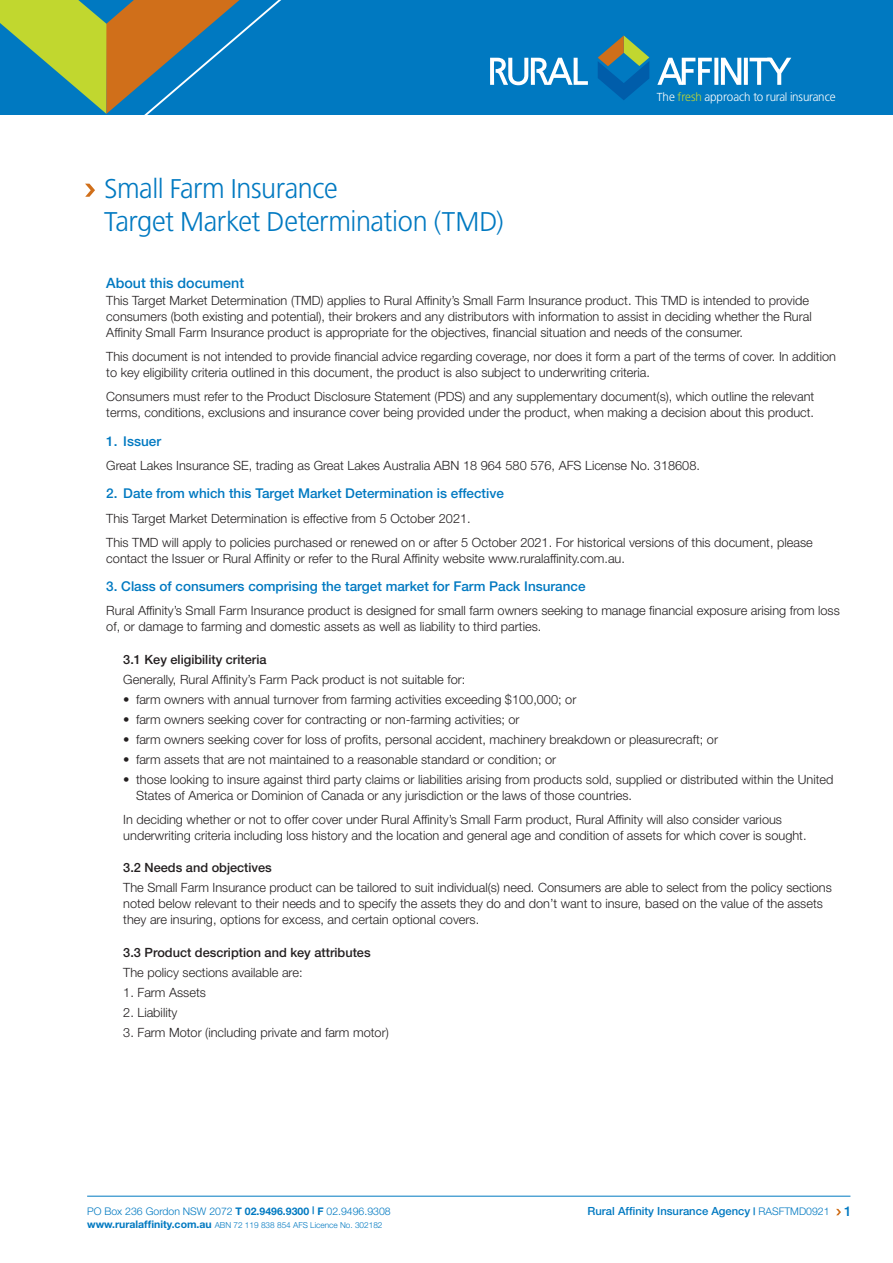
<style>
.page{position:relative;width:893px;height:1263px;background:#fff}
.page>*{position:absolute;margin:0;border:0;box-sizing:border-box;transform-origin:0 0}
.t1{font:27px/32.4px "Bastardus Sans";letter-spacing:-.015em;color:#0079c1}
.t2{font:500 14.25px "Helvetica Neue";color:#0079c1}
.t3{font:500 13.5px "Helvetica Neue";color:#0079c1}
.t4{font:300 12.75px/15.8px "Helvetica Neue";color:#231f20}
.t5{font:500 12.75px "Helvetica Neue";color:#231f20}
.t6{font:11.55px "Bastardus Sans";color:#fff}
.t7{font:500 11.25px "Helvetica Neue";color:#0079c1}
.t8{font:300 10.5px "Helvetica Neue";color:#0079c1}
.t9{font:300 8.25px "Helvetica Neue";color:#0079c1}
.s1{color:#c1d72f}
.s2{font-weight:700}
.s3{font-weight:700;font-size:10.5px}
.s4{font-weight:300;font-size:10.5px}
.s5{font-size:13.5px}
</style>
<div class="page">
<hr style="left:87px;top:1196px;width:763px;height:1px;background:#0079c1">
<svg style="left:836px;top:1209px;width:5px;height:6px"></svg>
<div style="left:0;top:0;width:893px;height:115px;background:#0079c1"></div>
<svg style="left:490px;top:58px;width:98px;height:27px"></svg>
<svg style="left:657px;top:58px;width:134px;height:27px"></svg>
<svg style="left:598px;top:35px;width:51px;height:65px"></svg>
<svg style="left:85px;top:184px;width:10px;height:13px"></svg>
<svg style="left:0;top:0;width:281px;height:115px"></svg>
<h1 class="t1" style="left:104px;top:173px;width:401px">Small Farm Insurance<br>Target Market Determination (TMD)</h1>
<p class="t6" style="left:657px;top:90px;width:180px">The <span class="s1">fresh</span> approach to rural insurance</p>
<p class="t2" style="left:106px;top:274px;width:139px">About this document</p>
<p class="t4" style="left:106px;top:293px;width:707px">This Target Market Determination (TMD) applies to Rural Affinity’s Small Farm Insurance product. This TMD is intended to provide consumers (both existing and potential), their brokers and any distributors with information to assist in deciding whether the Rural<br>Affinity Small Farm Insurance product is appropriate for the objectives, financial situation and needs of the consumer.</p>
<p class="t4" style="left:106px;top:349px;width:731px">This document is not intended to provide financial advice regarding coverage, nor does it form a part of the terms of cover. In addition to key eligibility criteria outlined in this document, the product is also subject to underwriting criteria.</p>
<p class="t4" style="left:106px;top:389px;width:710px">Consumers must refer to the Product Disclosure Statement (PDS) and any supplementary document(s), which outline the relevant terms, conditions, exclusions and insurance cover being provided under the product, when making a decision about this product.</p>
<p class="t3" style="left:106px;top:433px;width:56px">1. Issuer</p>
<p class="t4" style="left:106px;top:457px;width:595px">Great Lakes Insurance SE, trading as Great Lakes Australia ABN 18 964 580 576, AFS License No. 318608.</p>
<p class="t3" style="left:106px;top:485px;width:399px">2. Date from which this Target Market Determination is effective</p>
<p class="t4" style="left:106px;top:506px;width:708px;line-height:24.3px">This Target Market Determination is effective from 5 October 2021.<br>This TMD will apply to policies purchased or renewed on or after 5 October 2021. For historical versions of this document, please</p>
<p class="t4" style="left:106px;top:550px;width:520px">contact the Issuer or Rural Affinity or refer to the Rural Affinity website www.ruralaffinity.com.au.</p>
<p class="t3" style="left:106px;top:578px;width:481px">3. Class of consumers comprising the target market for Farm Pack Insurance</p>
<p class="t4" style="left:106px;top:603px;width:735px">Rural Affinity’s Small Farm Insurance product is designed for small farm owners seeking to manage financial exposure arising from loss of, or damage to farming and domestic assets as well as liability to third parties.</p>
<p class="t5" style="left:123px;top:652px;width:145px">3.1 Key eligibility criteria</p>
<p class="t4" style="left:123px;top:671px;width:343px">Generally, Rural Affinity’s Farm Pack product is not suitable for:</p>
<p class="t4" style="left:123px;top:691px;width:454px">• farm owners with annual turnover from farming activities exceeding $100,000; or</p>
<p class="t4" style="left:123px;top:711px;width:398px">• farm owners seeking cover for contracting or non-farming activities; or</p>
<p class="t4" style="left:123px;top:731px;width:596px">• farm owners seeking cover for loss of profits, personal accident, machinery breakdown or pleasurecraft; or</p>
<p class="t4" style="left:123px;top:751px;width:434px">• farm assets that are not maintained to a reasonable standard or condition; or</p>
<p class="t4" style="left:136px;top:771px;width:699px;text-indent:-13px">• those looking to insure against third party claims or liabilities arising from products sold, supplied or distributed within the United<br>States of America or Dominion of Canada or any jurisdiction or the laws of those countries.</p>
<p class="t4" style="left:123px;top:811px;width:685px">In deciding whether or not to offer cover under Rural Affinity’s Small Farm product, Rural Affinity will also consider various underwriting criteria including loss history and the location and general age and condition of assets for which cover is sought.</p>
<p class="t5" style="left:123px;top:860px;width:150px">3.2 Needs and objectives</p>
<p class="t4" style="left:123px;top:880px;width:710px">The Small Farm Insurance product can be tailored to suit individual(s) need. Consumers are able to select from the policy sections noted below relevant to their needs and to specify the assets they do and don’t want to insure, based on the value of the assets they are insuring, options for excess, and certain optional covers.</p>
<p class="t5" style="left:123px;top:944px;width:249px">3.3 Product description and key attributes</p>
<p class="t4" style="left:123px;top:964px;width:181px">The policy sections available are:</p>
<p class="t4" style="left:123px;top:984px;width:84px">1. Farm Assets</p>
<p class="t4" style="left:123px;top:1004px;width:56px">2. Liability</p>
<p class="t4" style="left:123px;top:1024px;width:267px">3. Farm Motor (including private and farm motor)</p>
<p class="t8" style="left:87px;top:1205px;width:305px">PO Box 236 Gordon NSW 2072 <span class="s2">T 02.9496.9300 | F</span> 02.9496.9308</p>
<p class="t9" style="left:87px;top:1220px;width:297px"><span class="s3">www.ruralaffinity.com.au</span> ABN 72 119 838 854 AFS Licence No. 302182</p>
<p class="t7" style="left:588px;top:1204px;width:266px">Rural Affinity Insurance Agency <span class="s3">|</span> <span class="s4">RASFTMD0921</span> <span class="s5">1</span></p>
</div>
